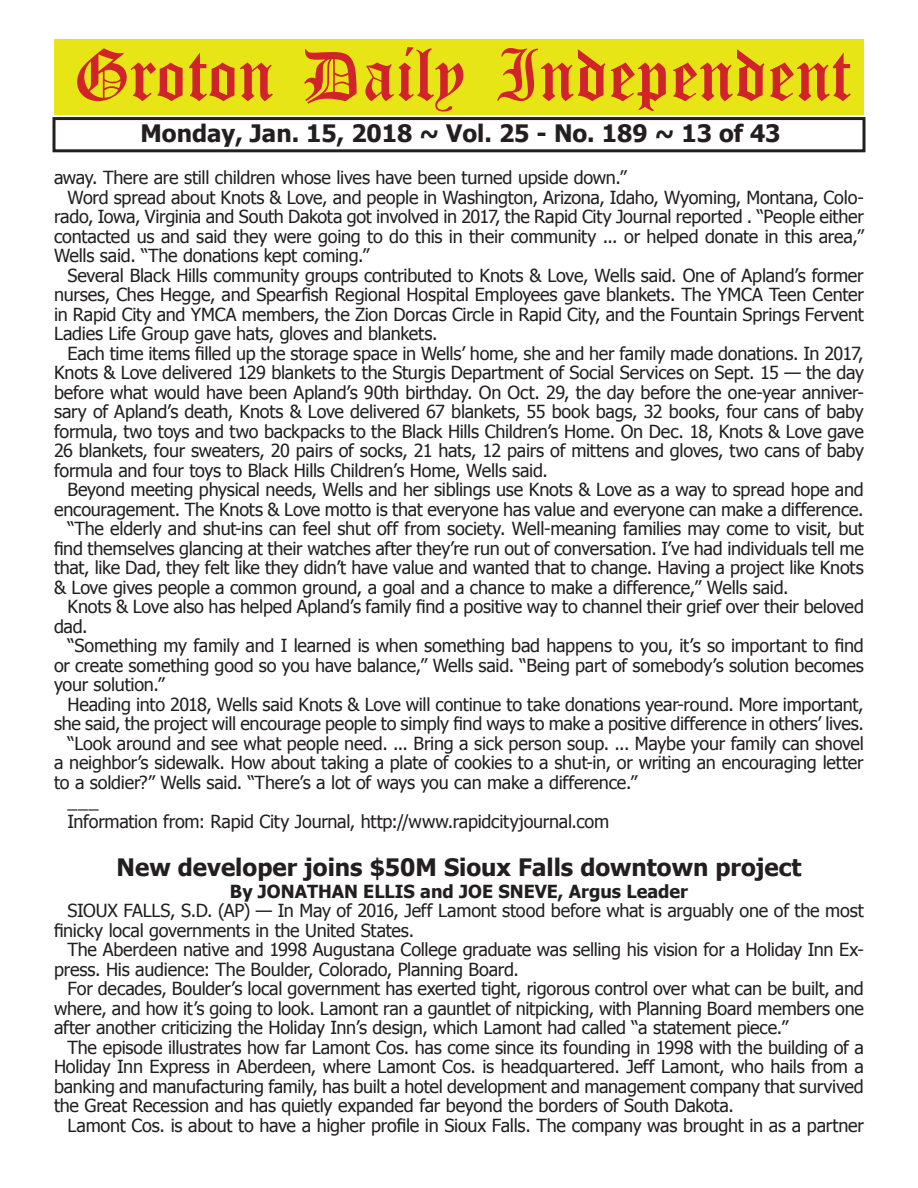
<style>
.page{position:relative;width:918px;height:1188px;background:#fff}
.page>*{position:absolute;margin:0;border:0;box-sizing:border-box;transform-origin:0 0}
.t1{font:54px "Old English Five";color:#d1232a}
.t2{font:700 24px "Tahoma";color:#231f20}
.t3{font:18px/19.5px "Tahoma";letter-spacing:-.015em;color:#231f20}
.t4{font:700 18px "Tahoma";color:#231f20}
</style>
<div class="page">
<div style="left:52px;top:117px;width:814px;height:35px;border:3px solid #231f20"></div>
<div style="left:54px;top:40px;width:810px;height:75px;background:#e7e515"></div>
<h1 class="t1" style="left:73px;top:50px;width:779px">Groton Daily Independent</h1>
<h2 class="t2" style="left:141px;top:116px;width:642px">Monday, Jan. 15, 2018 ~ Vol. 25 - No. 189 ~ 13 of 43</h2>
<p class="t3" style="left:54px;top:167px;width:574px">away. There are still children whose lives have been turned upside down.”</p>
<p class="t3" style="left:68px;top:187px;width:798px">Word spread about Knots &amp; Love, and people in Washington, Arizona, Idaho, Wyoming, Montana, Colo-</p>
<p class="t3" style="left:54px;top:206px;width:811px">rado, Iowa, Virginia and South Dakota got involved in 2017, the Rapid City Journal reported . “People either</p>
<p class="t3" style="left:54px;top:226px;width:811px">contacted us and said they were going to do this in their community ... or helped donate in this area,”</p>
<p class="t3" style="left:54px;top:245px;width:317px">Wells said. “The donations kept coming.”</p>
<p class="t3" style="left:68px;top:265px;width:798px">Several Black Hills community groups contributed to Knots &amp; Love, Wells said. One of Apland’s former</p>
<p class="t3" style="left:54px;top:284px;width:811px">nurses, Ches Hegge, and Spearfish Regional Hospital Employees gave blankets. The YMCA Teen Center</p>
<p class="t3" style="left:54px;top:304px;width:811px">in Rapid City and YMCA members, the Zion Dorcas Circle in Rapid City, and the Fountain Springs Fervent</p>
<p class="t3" style="left:54px;top:323px;width:385px">Ladies Life Group gave hats, gloves and blankets.</p>
<p class="t3" style="left:68px;top:343px;width:798px">Each time items filled up the storage space in Wells’ home, she and her family made donations. In 2017,</p>
<p class="t3" style="left:54px;top:362px;width:811px">Knots &amp; Love delivered 129 blankets to the Sturgis Department of Social Services on Sept. 15 — the day</p>
<p class="t3" style="left:54px;top:382px;width:812px">before what would have been Apland’s 90th birthday. On Oct. 29, the day before the one-year anniver-</p>
<p class="t3" style="left:54px;top:401px;width:811px">sary of Apland’s death, Knots &amp; Love delivered 67 blankets, 55 book bags, 32 books, four cans of baby</p>
<p class="t3" style="left:54px;top:421px;width:811px">formula, two toys and two backpacks to the Black Hills Children’s Home. On Dec. 18, Knots &amp; Love gave</p>
<p class="t3" style="left:54px;top:440px;width:812px">26 blankets, four sweaters, 20 pairs of socks, 21 hats, 12 pairs of mittens and gloves, two cans of baby</p>
<p class="t3" style="left:54px;top:460px;width:495px">formula and four toys to Black Hills Children’s Home, Wells said.</p>
<p class="t3" style="left:68px;top:479px;width:798px">Beyond meeting physical needs, Wells and her siblings use Knots &amp; Love as a way to spread hope and</p>
<p class="t3" style="left:54px;top:499px;width:811px">encouragement. The Knots &amp; Love motto is that everyone has value and everyone can make a difference.</p>
<p class="t3" style="left:68px;top:518px;width:798px">“The elderly and shut-ins can feel shut off from society. Well-meaning families may come to visit, but</p>
<p class="t3" style="left:54px;top:538px;width:811px">find themselves glancing at their watches after they’re run out of conversation. I’ve had individuals tell me</p>
<p class="t3" style="left:54px;top:557px;width:811px">that, like Dad, they felt like they didn’t have value and wanted that to change. Having a project like Knots</p>
<p class="t3" style="left:54px;top:577px;width:736px">&amp; Love gives people a common ground, a goal and a chance to make a difference,” Wells said.</p>
<p class="t3" style="left:68px;top:596px;width:798px">Knots &amp; Love also has helped Apland’s family find a positive way to channel their grief over their beloved</p>
<p class="t3" style="left:54px;top:616px;width:35px">dad.</p>
<p class="t3" style="left:68px;top:635px;width:798px">“Something my family and I learned is when something bad happens to you, it’s so important to find</p>
<p class="t3" style="left:54px;top:655px;width:811px">or create something good so you have balance,” Wells said. “Being part of somebody’s solution becomes</p>
<p class="t3" style="left:54px;top:674px;width:112px">your solution.”</p>
<p class="t3" style="left:68px;top:694px;width:798px">Heading into 2018, Wells said Knots &amp; Love will continue to take donations year-round. More important,</p>
<p class="t3" style="left:54px;top:713px;width:811px">she said, the project will encourage people to simply find ways to make a positive difference in others’ lives.</p>
<p class="t3" style="left:68px;top:733px;width:798px">“Look around and see what people need. ... Bring a sick person soup. ... Maybe your family can shovel</p>
<p class="t3" style="left:54px;top:752px;width:811px">a neighbor’s sidewalk. How about taking a plate of cookies to a shut-in, or writing an encouraging letter</p>
<p class="t3" style="left:54px;top:772px;width:585px">to a soldier?” Wells said. “There’s a lot of ways you can make a difference.”</p>
<p class="t3" style="left:68px;top:791px;width:33px">___</p>
<p class="t3" style="left:68px;top:811px;width:543px">Information from: Rapid City Journal, http://www.rapidcityjournal.com</p>
<h2 class="t2" style="left:117px;top:851px;width:686px">New developer joins $50M Sioux Falls downtown project</h2>
<p class="t4" style="left:230px;top:879px;width:460px">By JONATHAN ELLIS and JOE SNEVE, Argus Leader</p>
<p class="t3" style="left:54px;top:900px;width:811px;text-indent:14px">SIOUX FALLS, S.D. (AP) — In May of 2016, Jeff Lamont stood before what is arguably one of the most finicky local governments in the United States.</p>
<p class="t3" style="left:54px;top:939px;width:811px;text-indent:14px">The Aberdeen native and 1998 Augustana College graduate was selling his vision for a Holiday Inn Ex&shy;press. His audience: The Boulder, Colorado, Planning Board.</p>
<p class="t3" style="left:54px;top:978px;width:811px;text-align:justify;text-indent:14px">For decades, Boulder’s local government has exerted tight, rigorous control over what can be built, and where, and how it’s going to look. Lamont ran a gauntlet of nitpicking, with Planning Board members one after another criticizing the Holiday Inn’s design, which Lamont had called “a statement piece.”</p>
<p class="t3" style="left:54px;top:1037px;width:812px;text-align:justify;text-indent:14px">The episode illustrates how far Lamont Cos. has come since its founding in 1998 with the building of a Holiday Inn Express in Aberdeen, where Lamont Cos. is headquartered. Jeff Lamont, who hails from a banking and manufacturing family, has built a hotel development and management company that survived the Great Recession and has quietly expanded far beyond the borders of South Dakota.</p>
<p class="t3" style="left:68px;top:1115px;width:798px">Lamont Cos. is about to have a higher profile in Sioux Falls. The company was brought in as a partner</p>
</div>
